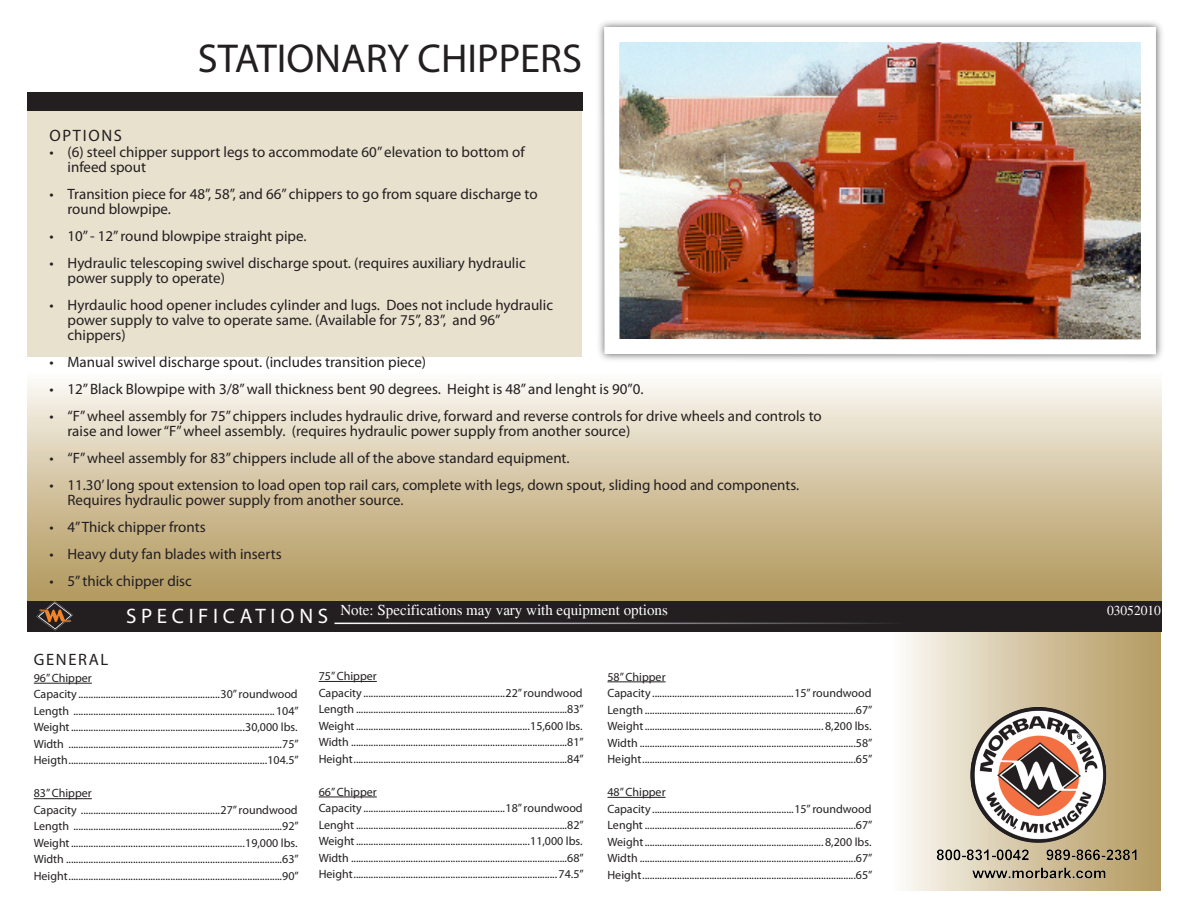
<style>
.page{position:relative;width:1188px;height:918px;background:#fff}
.page>*{position:absolute;margin:0;border:0;box-sizing:border-box;transform-origin:0 0}
.t1{font:40.5px "Myriad Pro";color:#231f20}
.t2{font:21px "Myriad Pro";letter-spacing:.22em;color:#fff}
.heading_1{font:16.5px "Myriad Pro";letter-spacing:.1em;color:#231f20}
.t3{font:15px/15px "Myriad Pro";color:#231f20}
.t4{font:15px "Times";color:#fff}
.t5{font:13.5px "Times";color:#fff}
.t6{font:12px "Myriad Pro";color:#231f20}
</style>
<div class="page">
<div style="left:890px;top:632px;width:271px;height:259px;background:linear-gradient(to right,#fcfaf6,#b2975b)"></div>
<div style="left:27px;top:601px;width:1135px;height:31px;background:#231f20"></div>
<div style="left:27px;top:370px;width:1135px;height:231px;background:linear-gradient(to bottom,#fcfaf6,#af9457)"></div>
<div style="left:27px;top:103px;width:555px;height:254px;background:#e8e1ce"></div>
<hr style="left:34px;top:683px;width:58px;height:1px;background:#231f20">
<hr style="left:34px;top:798px;width:58px;height:1px;background:#231f20">
<hr style="left:319px;top:681px;width:58px;height:1px;background:#231f20">
<hr style="left:319px;top:797px;width:58px;height:1px;background:#231f20">
<hr style="left:334px;top:623px;width:583px;height:1px;background:#fff">
<div style="left:27px;top:92px;width:555px;height:18px;background:#231f20"></div>
<div style="left:595px;top:18px;width:570px;height:346px;background:#231f20;opacity:.75"></div>
<img style="left:620px;top:43px;width:520px;height:295px">
<hr style="left:608px;top:682px;width:58px;height:1px;background:#231f20">
<hr style="left:608px;top:797px;width:58px;height:1px;background:#231f20">
<img style="left:32px;top:600px;width:44px;height:31px">
<img style="left:925px;top:704px;width:228px;height:182px">
<p class="t1" style="left:198px;top:34px;width:386px">STATIONARY CHIPPERS</p>
<p class="heading_1" style="left:50px;top:125px;width:74px">OPTIONS</p>
<p class="t3" style="left:68px;top:145px;width:459px;text-indent:-18px">• (6) steel chipper support legs to accommodate 60” elevation to bottom of infeed spout</p>
<p class="t3" style="left:68px;top:187px;width:472px;text-indent:-18px">• Transition piece for 48”, 58”, and 66” chippers to go from square discharge to round blowpipe.</p>
<p class="t3" style="left:50px;top:229px;width:258px">• 10” - 12” round blowpipe straight pipe.</p>
<p class="t3" style="left:68px;top:256px;width:460px;text-indent:-18px">• Hydraulic telescoping swivel discharge spout. (requires auxiliary hydraulic power supply to operate)</p>
<p class="t3" style="left:68px;top:298px;width:487px;text-indent:-18px">• Hyrdaulic hood opener includes cylinder and lugs. Does not include hydraulic power supply to valve to operate same. (Available for 75”, 83”, and 96” chippers)</p>
<p class="t3" style="left:50px;top:354px;width:378px">• Manual swivel discharge spout. (includes transition piece)</p>
<p class="t3" style="left:50px;top:381px;width:596px">• 12” Black Blowpipe with 3/8” wall thickness bent 90 degrees. Height is 48” and lenght is 90”0.</p>
<p class="t3" style="left:68px;top:408px;width:756px;text-indent:-18px">• “F” wheel assembly for 75” chippers includes hydraulic drive, forward and reverse controls for drive wheels and controls to raise and lower “F” wheel assembly. (requires hydraulic power supply from another source)</p>
<p class="t3" style="left:50px;top:450px;width:522px">• “F” wheel assembly for 83” chippers include all of the above standard equipment.</p>
<p class="t3" style="left:68px;top:477px;width:733px;text-indent:-18px">• 11.30’ long spout extension to load open top rail cars, complete with legs, down spout, sliding hood and components.<br>Requires hydraulic power supply from another source.</p>
<p class="t3" style="left:50px;top:519px;width:158px">• 4” Thick chipper fronts</p>
<p class="t3" style="left:50px;top:546px;width:234px">• Heavy duty fan blades with inserts</p>
<p class="t3" style="left:50px;top:573px;width:144px">• 5” thick chipper disc</p>
<p class="t4" style="left:340px;top:601px;width:329px">Note: Specifications may vary with equipment options</p>
<p class="t5" style="left:1107px;top:602px;width:55px">03052010</p>
<p class="t2" style="left:126px;top:603px;width:203px">SPECIFICATIONS</p>
<p class="heading_1" style="left:34px;top:650px;width:76px">GENERAL</p>
<p class="t6" style="left:34px;top:671px;width:60px">96” Chipper</p>
<p class="t6" style="left:34px;top:687px;width:266px">Capacity .........................................................30” roundwood</p>
<p class="t6" style="left:34px;top:704px;width:267px">Length .................................................................................104”</p>
<p class="t6" style="left:34px;top:720px;width:266px">Weight......................................................................30,000 lbs.</p>
<p class="t6" style="left:34px;top:737px;width:267px">Width ......................................................................................75”</p>
<p class="t6" style="left:34px;top:753px;width:267px">Heigth................................................................................104.5”</p>
<p class="t6" style="left:34px;top:786px;width:60px">83” Chipper</p>
<p class="t6" style="left:34px;top:803px;width:266px">Capacity ........................................................27” roundwood</p>
<p class="t6" style="left:34px;top:819px;width:267px">Length ....................................................................................92”</p>
<p class="t6" style="left:34px;top:836px;width:266px">Weight......................................................................19,000 lbs.</p>
<p class="t6" style="left:34px;top:852px;width:267px">Width .......................................................................................63”</p>
<p class="t6" style="left:34px;top:869px;width:267px">Height......................................................................................90”</p>
<p class="t6" style="left:319px;top:669px;width:60px">75” Chipper</p>
<p class="t6" style="left:319px;top:685px;width:266px">Capacity .........................................................22” roundwood</p>
<p class="t6" style="left:319px;top:702px;width:267px">Length .....................................................................................83”</p>
<p class="t6" style="left:319px;top:718px;width:266px">Weight......................................................................15,600 lbs.</p>
<p class="t6" style="left:319px;top:735px;width:267px">Width .......................................................................................81”</p>
<p class="t6" style="left:319px;top:751px;width:267px">Height......................................................................................84”</p>
<p class="t6" style="left:319px;top:784px;width:60px">66” Chipper</p>
<p class="t6" style="left:319px;top:801px;width:266px">Capacity .........................................................18” roundwood</p>
<p class="t6" style="left:319px;top:817px;width:267px">Lenght.....................................................................................82”</p>
<p class="t6" style="left:319px;top:834px;width:266px">Weight......................................................................11,000 lbs.</p>
<p class="t6" style="left:319px;top:850px;width:267px">Width .......................................................................................68”</p>
<p class="t6" style="left:319px;top:867px;width:267px">Height..................................................................................74.5”</p>
<p class="t6" style="left:608px;top:669px;width:60px">58” Chipper</p>
<p class="t6" style="left:608px;top:686px;width:266px">Capacity .........................................................15” roundwood</p>
<p class="t6" style="left:608px;top:702px;width:267px">Length .....................................................................................67”</p>
<p class="t6" style="left:608px;top:719px;width:266px">Weight........................................................................8,200 lbs.</p>
<p class="t6" style="left:608px;top:735px;width:267px">Width .......................................................................................58”</p>
<p class="t6" style="left:608px;top:752px;width:267px">Height......................................................................................65”</p>
<p class="t6" style="left:608px;top:785px;width:60px">48” Chipper</p>
<p class="t6" style="left:608px;top:801px;width:266px">Capacity .........................................................15” roundwood</p>
<p class="t6" style="left:608px;top:818px;width:267px">Lenght.....................................................................................67”</p>
<p class="t6" style="left:608px;top:834px;width:266px">Weight........................................................................8,200 lbs.</p>
<p class="t6" style="left:608px;top:851px;width:267px">Width .......................................................................................67”</p>
<p class="t6" style="left:608px;top:867px;width:267px">Height......................................................................................65”</p>
</div>
